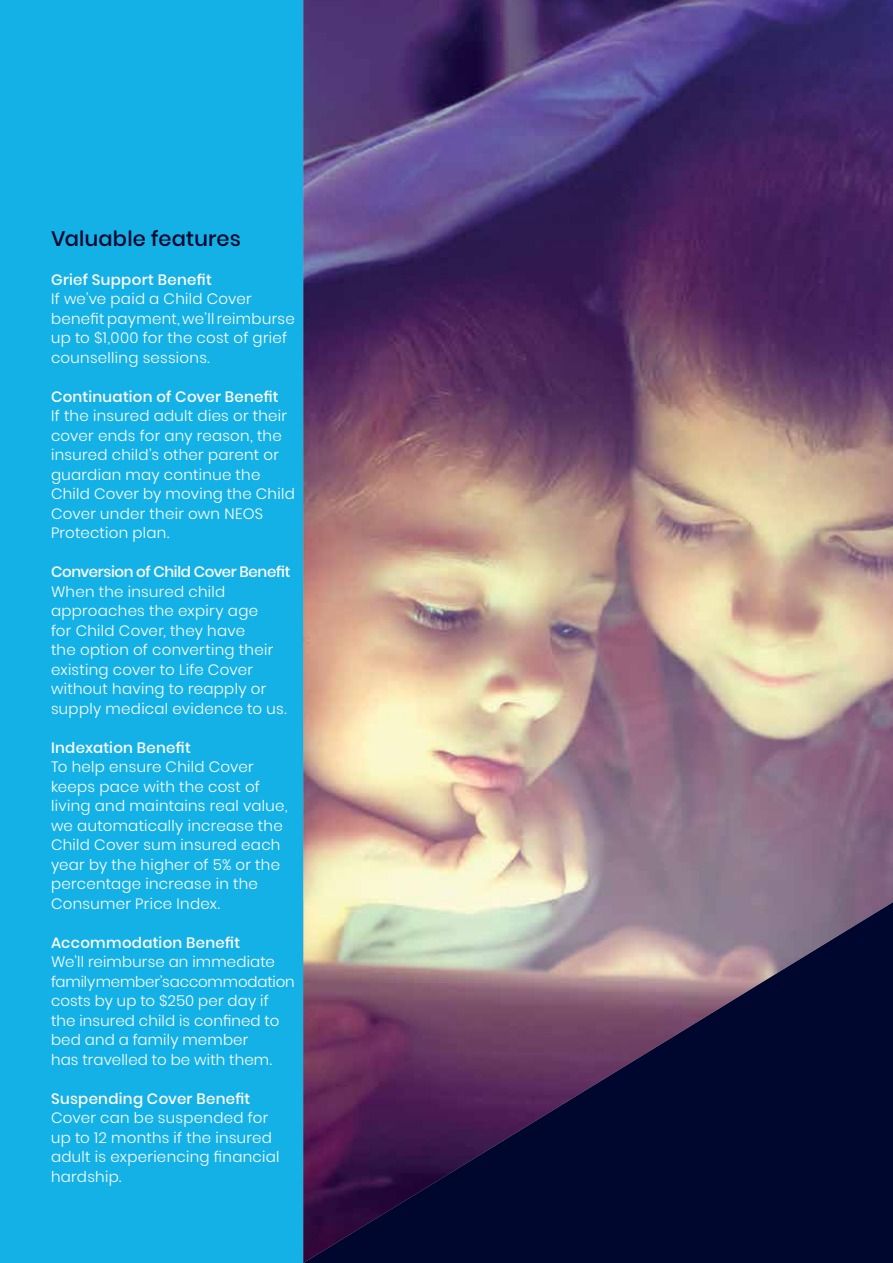
<style>
.page{position:relative;width:893px;height:1263px;background:#fff}
.page>*{position:absolute;margin:0;border:0;box-sizing:border-box;transform-origin:0 0}
.t1{font:500 21px "Poppins";letter-spacing:.01em;color:#00072f}
.t2{font:300 15px/19.5px "Poppins";letter-spacing:.02em;color:#fff}
.t3{font:500 15px "Poppins";letter-spacing:.02em;color:#fff}
.t4{font:500 15px "Poppins";letter-spacing:-.02em;color:#fff}
</style>
<div class="page">
<div style="left:0;top:0;width:303px;height:1263px;background:#14b1e7"></div>
<img style="left:303px;top:0;width:590px;height:1263px">
<h1 class="t1" style="left:51px;top:226px;width:191px">Valuable features</h1>
<p class="t3" style="left:51px;top:271px;width:162px">Grief Support Benefit</p>
<p class="t2" style="left:51px;top:289px;width:245px">If we’ve paid a Child Cover benefit payment, we’ll reimburse up to $1,000 for the cost of grief counselling sessions.</p>
<p class="t3" style="left:51px;top:388px;width:229px">Continuation of Cover Benefit</p>
<p class="t2" style="left:51px;top:406px;width:245px">If the insured adult dies or their cover ends for any reason, the insured child’s other parent or guardian may continue the<br>Child Cover by moving the Child<br>Cover under their own NEOS<br>Protection plan.</p>
<p class="t4" style="left:51px;top:563px;width:241px">Conversion of Child Cover Benefit</p>
<p class="t2" style="left:51px;top:582px;width:237px">When the insured child approaches the expiry age<br>for Child Cover, they have<br>the option of converting their existing cover to Life Cover without having to reapply or supply medical evidence to us.</p>
<p class="t3" style="left:51px;top:739px;width:141px">Indexation Benefit</p>
<p class="t2" style="left:51px;top:757px;width:238px">To help ensure Child Cover keeps pace with the cost of living and maintains real value, we automatically increase the<br>Child Cover sum insured each year by the higher of 5% or the percentage increase in the<br>Consumer Price Index.</p>
<p class="t3" style="left:51px;top:934px;width:191px">Accommodation Benefit</p>
<p class="t2" style="left:51px;top:952px;width:245px">We’ll reimburse an immediate family member’s accommodation costs by up to $250 per day if the insured child is confined to bed and a family member<br>has travelled to be with them.</p>
<p class="t3" style="left:51px;top:1090px;width:201px">Suspending Cover Benefit</p>
<p class="t2" style="left:51px;top:1108px;width:230px">Cover can be suspended for up to 12 months if the insured adult is experiencing financial hardship.</p>
</div>
